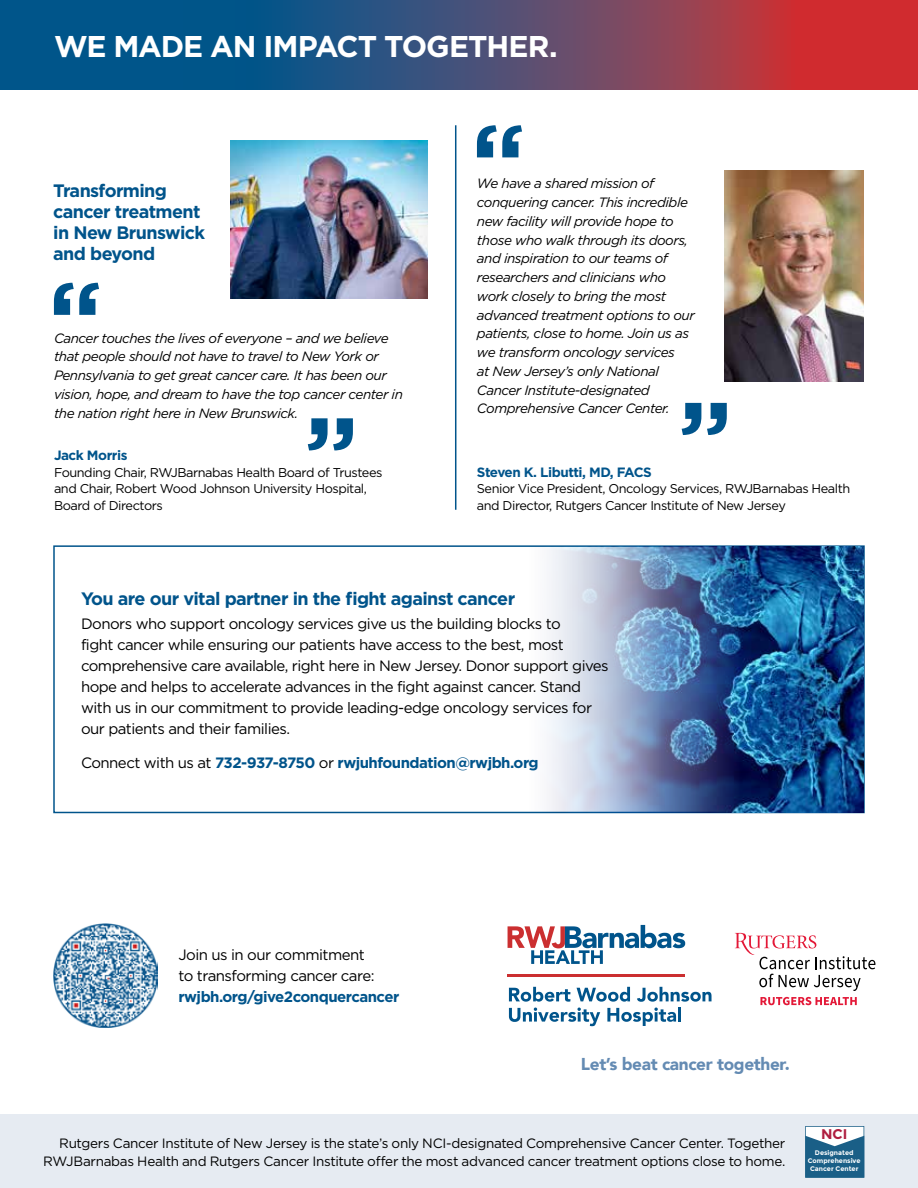
<style>
.page{position:relative;width:918px;height:1188px;background:#fff}
.page>*{position:absolute;margin:0;border:0;box-sizing:border-box;transform-origin:0 0}
.t1{font:700 30px "Gotham";letter-spacing:-.04em;color:#fff}
.t2{font:700 18px/21px "Gotham";letter-spacing:-.035em;color:#00548b}
.t3{font:900 17.1px "Avenir";letter-spacing:-.02em;color:#648bb3}
.t4{font:15px/21px "Gotham";letter-spacing:-.035em;color:#000}
.t5{font:700 15px "Gotham";letter-spacing:-.035em;color:#00548b}
.t6{font:700 14.1px "Montserrat";color:#af1e40}
.t7{font:italic 13.5px/18.8px "Gotham";letter-spacing:-.035em;color:#000}
.t8{font:13.5px/18px "Gotham";letter-spacing:-.02em;color:#000;text-align:right}
.t9{font:700 13.5px "Gotham";letter-spacing:-.035em;color:#00548b}
.t10{font:12.75px/16.5px "Gotham";letter-spacing:-.035em;color:#000}
.t11{font:700 6.6px/7.9px "Montserrat";color:#fff;text-align:center}
.s1{font-weight:400;color:#000}
</style>
<div class="page">
<img style="left:459px;top:546px;width:405px;height:266px">
<svg style="left:0;top:0;width:918px;height:90px;background:#53496b"></svg>
<img style="left:724px;top:171px;width:140px;height:210px">
<hr style="left:455px;top:125px;width:1px;height:385px;background:#00548b">
<svg style="left:54px;top:283px;width:45px;height:32px"></svg>
<svg style="left:682px;top:403px;width:45px;height:32px"></svg>
<div style="left:0;top:1115px;width:918px;height:73px;background:#e6ebf2"></div>
<svg style="left:805px;top:1126px;width:59px;height:52px;background:#588aa7"></svg>
<svg style="left:760px;top:997px;width:97px;height:8px"></svg>
<svg style="left:735px;top:933px;width:140px;height:58px"></svg>
<svg style="left:508px;top:925px;width:177px;height:39px"></svg>
<hr style="left:508px;top:974px;width:177px;height:2px;background:#cb2f30">
<svg style="left:509px;top:987px;width:61px;height:15px"></svg>
<svg style="left:577px;top:987px;width:53px;height:15px"></svg>
<svg style="left:637px;top:987px;width:75px;height:15px"></svg>
<svg style="left:509px;top:1008px;width:91px;height:18px"></svg>
<svg style="left:607px;top:1008px;width:69px;height:18px"></svg>
<hr style="left:678px;top:1007px;width:3px;height:15px;background:#00548b">
<img style="left:53px;top:923px;width:105px;height:105px">
<svg style="left:308px;top:418px;width:45px;height:32px"></svg>
<svg style="left:477px;top:125px;width:45px;height:32px"></svg>
<img style="left:230px;top:141px;width:197px;height:158px">
<h1 class="t1" style="left:54px;top:26px;width:505px">WE MADE AN IMPACT TOGETHER.</h1>
<h2 class="t2" style="left:53px;top:180px;width:153px">Transforming cancer treatment in New Brunswick and beyond</h2>
<p class="t7" style="left:54px;top:328px;width:351px">Cancer touches the lives of everyone – and we believe that people should not have to travel to New York or Pennsylvania to get great cancer care. It has been our vision, hope, and dream to have the top cancer center in the nation right here in New Brunswick.</p>
<p class="t9" style="left:54px;top:447px;width:75px">Jack Morris</p>
<p class="t10" style="left:54px;top:464px;width:330px">Founding Chair, RWJBarnabas Health Board of Trustees and Chair, Robert Wood Johnson University Hospital,<br>Board of Directors</p>
<p class="t7" style="left:477px;top:174px;width:219px">We have a shared mission of conquering cancer. This incredible new facility will provide hope to those who walk through its doors, and inspiration to our teams of researchers and clinicians who work closely to bring the most advanced treatment options to our patients, close to home. Join us as we transform oncology services<br>at New Jersey’s only National<br>Cancer Institute-designated<br>Comprehensive Cancer Center.</p>
<p class="t9" style="left:477px;top:463px;width:177px">Steven K. Libutti, MD, FACS</p>
<p class="t10" style="left:477px;top:480px;width:375px">Senior Vice President, Oncology Services, RWJBarnabas Health and Director, Rutgers Cancer Institute of New Jersey</p>
<h2 class="t2" style="left:81px;top:588px;width:436px">You are our vital partner in the fight against cancer</h2>
<p class="t4" style="left:81px;top:613px;width:529px">Donors who support oncology services give us the building blocks to<br>fight cancer while ensuring our patients have access to the best, most comprehensive care available, right here in New Jersey. Donor support gives hope and helps to accelerate advances in the fight against cancer. Stand with us in our commitment to provide leading-edge oncology services for our patients and their families.</p>
<p class="t5" style="left:81px;top:753px;width:459px"><span class="s1">Connect with us at</span> 732-937-8750 <span class="s1">or</span> rwjuhfoundation@rwjbh.org</p>
<p class="t4" style="left:179px;top:944px;width:198px">Join us in our commitment to transforming cancer care:</p>
<p class="t5" style="left:179px;top:987px;width:222px">rwjbh.org/give2conquercancer</p>
<p class="t3" style="left:581px;top:1050px;width:210px">Let’s beat cancer together.</p>
<p class="t8" style="left:43px;top:1134px;width:744px">Rutgers Cancer Institute of New Jersey is the state’s only NCI-designated Comprehensive Cancer Center. Together<br>RWJBarnabas Health and Rutgers Cancer Institute offer the most advanced cancer treatment options close to home.</p>
<p class="t6" style="left:821px;top:1126px;width:28px">NCI</p>
<p class="t11" style="left:808px;top:1149px;width:54px">Designated<br>Comprehensive<br>Cancer Center</p>
</div>
